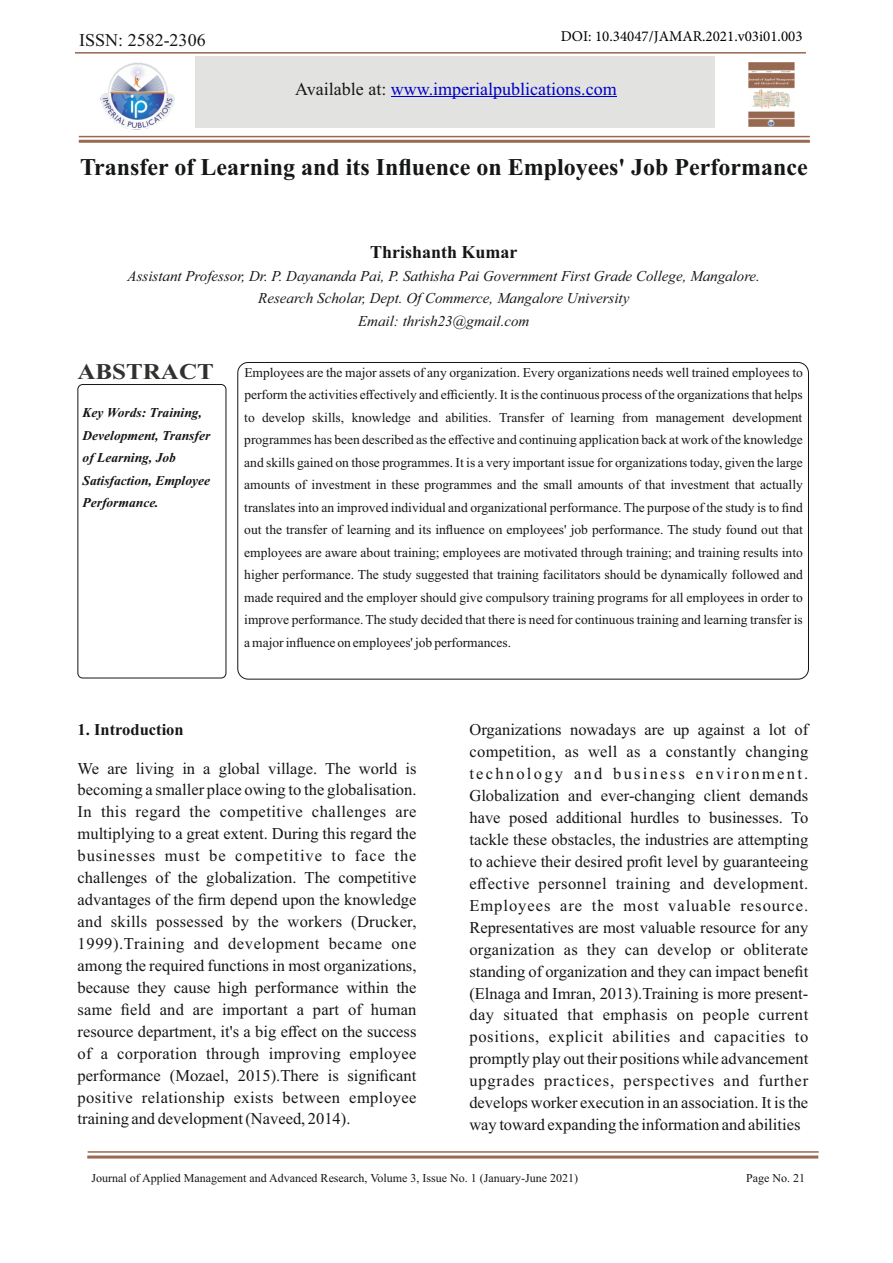
<style>
.page{position:relative;width:893px;height:1263px;background:#fff}
.page>*{position:absolute;margin:0;border:0;box-sizing:border-box;transform-origin:0 0}
.t1{font:700 24px "Times New Roman";color:#151616}
.t2{font:700 22.5px "Times New Roman";color:#313130;scale:1.11 1}
.t3{font:18px "Times New Roman";color:#0000c4}
.t4{font:700 18px "Times New Roman";color:#151616}
.t5{font:18px "Times New Roman";color:#151616}
.t6{font:16.5px/21.9px "Times New Roman";color:#151616;text-align:justify}
.t7{font:700 16.5px "Times New Roman";color:#151616}
.t8{font:italic 15px "Times New Roman";color:#151616}
.t9{font:15px "Minion Pro";color:#000}
.t10{font:13.5px/22.5px "Times New Roman";color:#151616;text-align:justify}
.t11{font:italic 700 13.5px/22.5px "Times New Roman";color:#151616}
.t12{font:12px "Times New Roman";color:#151616}
.s1{color:#151616}
</style>
<div class="page">
<img style="left:97px;top:62px;width:80px;height:74px">
<div style="left:78px;top:384px;width:148px;height:294px;border:1px solid #151616;border-radius:5px"></div>
<div style="left:195px;top:56px;width:520px;height:72px;background:#e2e2e1"></div>
<hr style="left:391px;top:97px;width:42px;height:1px;background:#0000c4">
<hr style="left:433px;top:97px;width:184px;height:1px;background:#0000c4">
<img style="left:749px;top:62px;width:45px;height:65px">
<hr style="left:87px;top:1155px;width:731px;height:3px;background:#996850">
<hr style="left:88px;top:1151px;width:731px;height:2px;background:#996850">
<hr style="left:79px;top:140px;width:731px;height:3px;background:#996850">
<hr style="left:79px;top:136px;width:731px;height:1px;background:#996850">
<hr style="left:75px;top:52px;width:731px;height:2px;background:#996850">
<p class="t5" style="left:79px;top:33px;width:128px">ISSN: 2582-2306</p>
<p class="t9" style="left:561px;top:27px;width:243px">DOI: 10.34047/JAMAR.2021.v03i01.003</p>
<p class="t3" style="left:295px;top:82px;width:323px"><span class="s1">Available at:</span> www.imperialpublications.com</p>
<h1 class="t1" style="left:80px;top:158px;width:729px">Transfer of Learning and its Influence on Employees' Job Performance</h1>
<p class="t4" style="left:370px;top:246px;width:149px">Thrishanth Kumar</p>
<p class="t8" style="left:258px;top:293px;width:373px">Research Scholar, Dept. Of Commerce, Mangalore University</p>
<p class="t8" style="left:127px;top:270px;width:634px">Assistant Professor, Dr. P. Dayananda Pai, P. Sathisha Pai Government First Grade College, Mangalore.</p>
<h2 class="t2" style="left:77px;top:363px;width:124px">ABSTRACT</h2>
<p class="t11" style="left:83px;top:403px;width:129px">Key Words: Training,<br>Development, Transfer of Learning, Job<br>Satisfaction, Employee<br>Performance.</p>
<p class="t8" style="left:358px;top:315px;width:173px">Email: thrish23@gmail.com</p>
<p class="t10" style="left:244px;top:362px;width:560px">Employees are the major assets of any organization. Every organizations needs well trained employees to perform the activities effectively and efficiently. It is the continuous process of the organizations that helps to develop skills, knowledge and abilities. Transfer of learning from management development programmes has been described as the effective and continuing application back at work of the knowledge and skills gained on those programmes. It is a very important issue for organizations today, given the large amounts of investment in these programmes and the small amounts of that investment that actually translates into an improved individual and organizational performance. The purpose of the study is to find out the transfer of learning and its influence on employees' job performance. The study found out that employees are aware about training; employees are motivated through training; and training results into higher performance. The study suggested that training facilitators should be dynamically followed and made required and the employer should give compulsory training programs for all employees in order to improve performance. The study decided that there is need for continuous training and learning transfer is a major influence on employees' job performances.</p>
<p class="t7" style="left:78px;top:724px;width:108px">1. Introduction</p>
<p class="t6" style="left:78px;top:759px;width:340px">We are living in a global village. The world is becoming a smaller place owing to the globalisation.<br>In this regard the competitive challenges are multiplying to a great extent. During this regard the businesses must be competitive to face the challenges of the globalization. The competitive advantages of the firm depend upon the knowledge and skills possessed by the workers (Drucker, 1999).Training and development became one among the required functions in most organizations, because they cause high performance within the same field and are important a part of human resource department, it's a big effect on the success of a corporation through improving employee performance (Mozael, 2015).There is significant positive relationship exists between employee training and development (Naveed, 2014).</p>
<p class="t6" style="left:469px;top:720px;width:340px">Organizations nowadays are up against a lot of competition, as well as a constantly changing technology and business environment.<br>Globalization and ever-changing client demands have posed additional hurdles to businesses. To tackle these obstacles, the industries are attempting to achieve their desired profit level by guaranteeing effective personnel training and development.<br>Employees are the most valuable resource.<br>Representatives are most valuable resource for any organization as they can develop or obliterate standing of organization and they can impact benefit (Elnaga and Imran, 2013).Training is more present&shy;day situated that emphasis on people current positions, explicit abilities and capacities to promptly play out their positions while advancement upgrades practices, perspectives and further develops worker execution in an association. It is the way toward expanding the information and abilities</p>
<p class="t12" style="left:91px;top:1173px;width:488px">Journal of Applied Management and Advanced Research, Volume 3, Issue No. 1 (January-June 2021)</p>
<p class="t12" style="left:746px;top:1173px;width:60px">Page No. 21</p>
</div>
